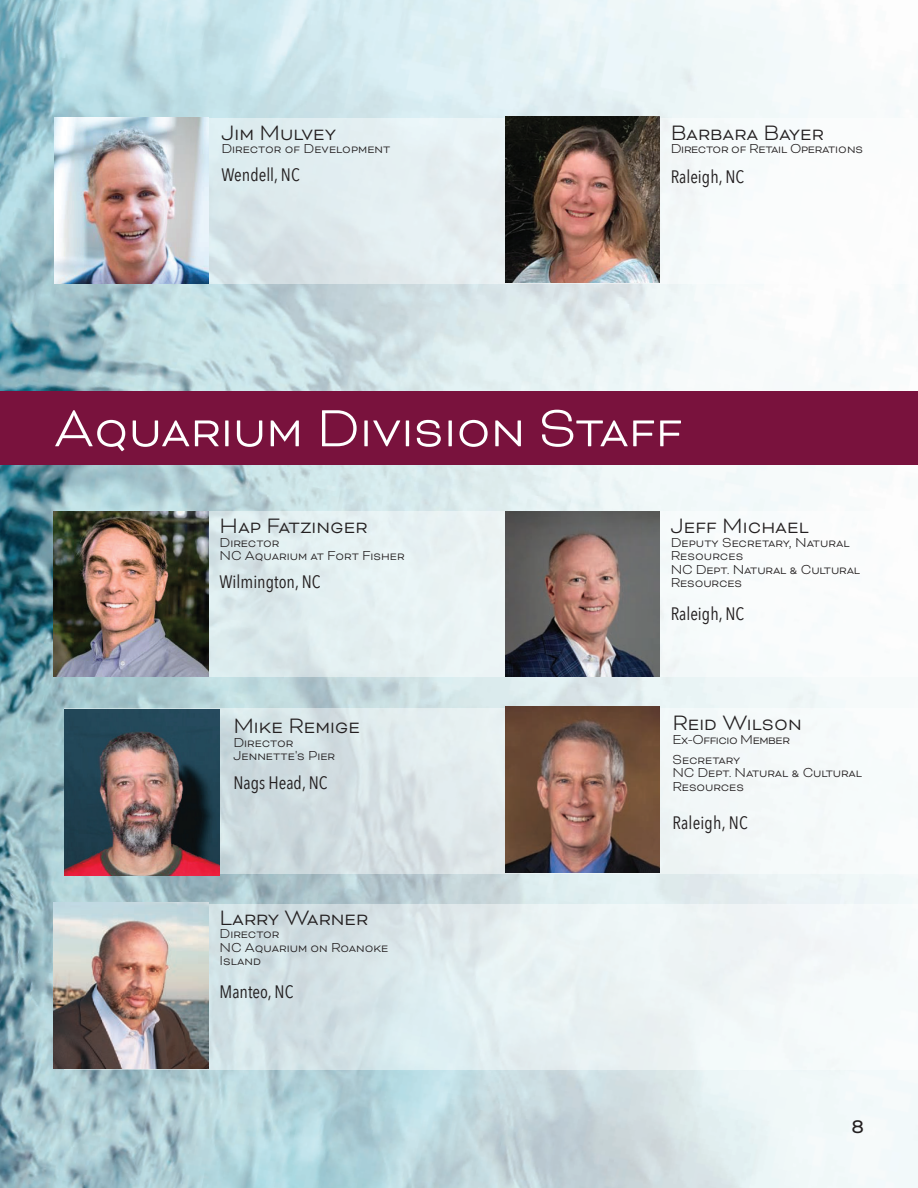
<style>
.page{position:relative;width:918px;height:1188px;background:#fff}
.page>*{position:absolute;margin:0;border:0;box-sizing:border-box;transform-origin:0 0}
.t1{font:300 60px "Bicyclette";color:#fff}
.t2{font:300 24px "Bicyclette";color:#231f20}
.t3{font:21px "Bicyclette";color:#231f20}
.t4{font:18px "Avenir Next Condensed";color:#231f20}
.t5{font:300 15px/13.5px "Bicyclette";letter-spacing:-.01em;color:#231f20}
.t6{font:300 15px/20.2px "Bicyclette";letter-spacing:-.03em;color:#231f20}
</style>
<div class="page">
<img style="left:0;top:0;width:918px;height:1188px">
<svg style="left:208px;top:511px;width:710px;height:166px"></svg>
<svg style="left:65px;top:708px;width:853px;height:166px"></svg>
<svg style="left:65px;top:904px;width:853px;height:166px"></svg>
<svg style="left:65px;top:118px;width:853px;height:166px"></svg>
<img style="left:54px;top:118px;width:154px;height:165px">
<img style="left:505px;top:116px;width:154px;height:166px">
<div style="left:0;top:392px;width:918px;height:73px;background:#79123d"></div>
<img style="left:65px;top:709px;width:154px;height:166px">
<img style="left:54px;top:511px;width:154px;height:166px">
<img style="left:505px;top:512px;width:154px;height:165px">
<img style="left:54px;top:903px;width:154px;height:166px">
<img style="left:505px;top:706px;width:154px;height:166px">
<h2 class="t2" style="left:221px;top:119px;width:116px">Jim Mulvey</h2>
<p class="t5" style="left:221px;top:142px;width:171px">Director of Development</p>
<p class="t4" style="left:221px;top:159px;width:80px">Wendell, NC</p>
<h2 class="t2" style="left:671px;top:119px;width:155px">Barbara Bayer</h2>
<p class="t5" style="left:671px;top:142px;width:194px">Director of Retail Operations</p>
<p class="t4" style="left:671px;top:161px;width:75px">Raleigh, NC</p>
<h1 class="t1" style="left:54px;top:393px;width:630px">Aquarium Division Staff</h1>
<h2 class="t2" style="left:220px;top:512px;width:150px">Hap Fatzinger</h2>
<p class="t5" style="left:220px;top:535px;width:187px">Director<br>NC Aquarium at Fort Fisher</p>
<p class="t4" style="left:220px;top:566px;width:102px">Wilmington, NC</p>
<h2 class="t2" style="left:233px;top:712px;width:128px">Mike Remige</h2>
<p class="t5" style="left:233px;top:735px;width:103px">Director<br>Jennette's Pier</p>
<p class="t4" style="left:233px;top:768px;width:96px">Nags Head, NC</p>
<h2 class="t2" style="left:220px;top:904px;width:150px">Larry Warner</h2>
<p class="t5" style="left:220px;top:927px;width:171px">Director<br>NC Aquarium on Roanoke<br>Island</p>
<p class="t4" style="left:220px;top:977px;width:75px">Manteo, NC</p>
<h2 class="t2" style="left:671px;top:512px;width:140px">Jeff Michael</h2>
<p class="t5" style="left:671px;top:535px;width:191px">Deputy Secretary, Natural<br>Resources<br>NC Dept. Natural &amp; Cultural<br>Resources</p>
<p class="t4" style="left:671px;top:598px;width:75px">Raleigh, NC</p>
<h2 class="t2" style="left:672px;top:709px;width:131px">Reid Wilson</h2>
<p class="t6" style="left:672px;top:729px;width:119px">Ex-Officio Member<br>Secretary</p>
<p class="t5" style="left:672px;top:766px;width:191px">NC Dept. Natural &amp; Cultural<br>Resources</p>
<p class="t4" style="left:672px;top:807px;width:77px">Raleigh, NC</p>
<h3 class="t3" style="left:851px;top:1114px;width:14px">8</h3>
</div>
